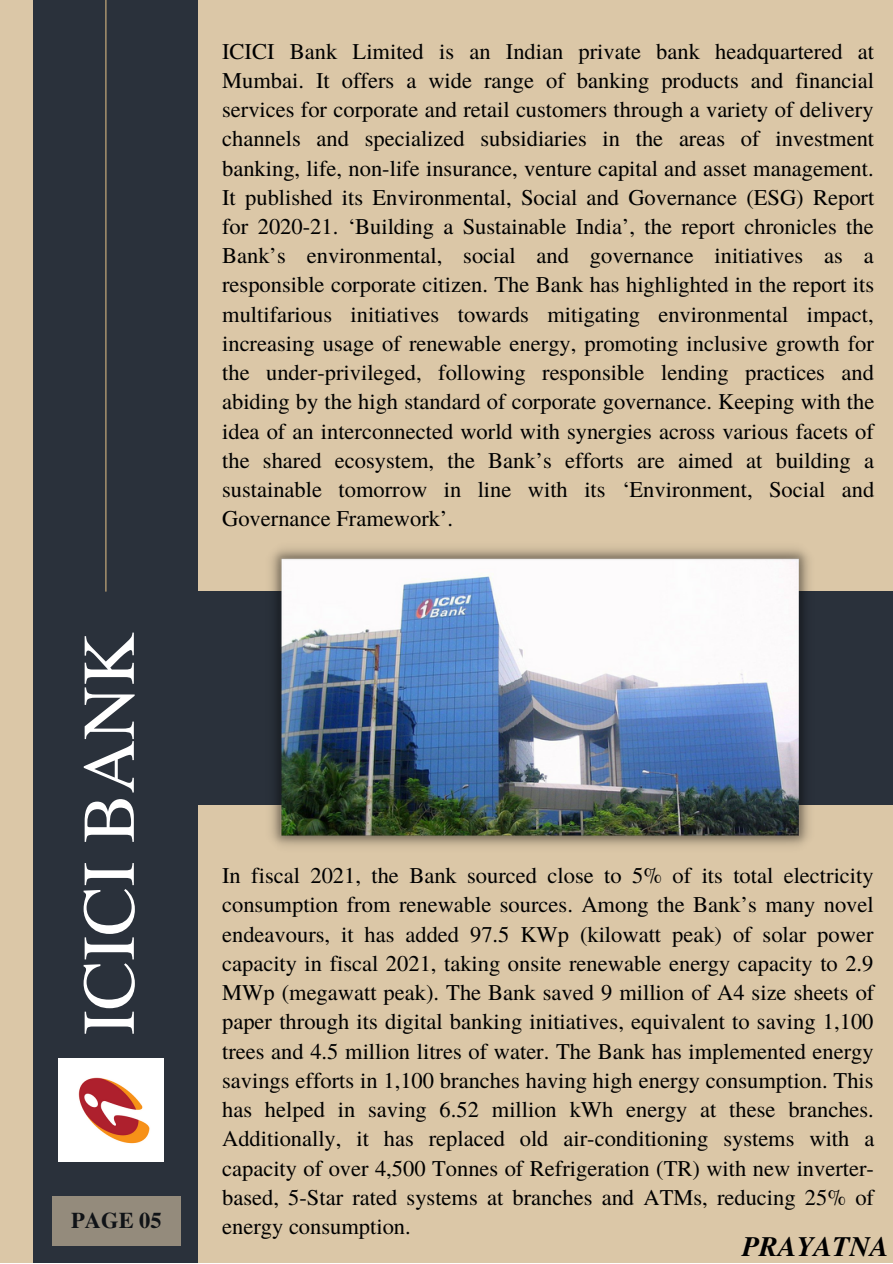
<style>
.page{position:relative;width:893px;height:1264px;background:#fff}
.page>*{position:absolute;margin:0;border:0;box-sizing:border-box;transform-origin:0 0}
.t1{font:74.25px "Te X Gyre Termes";color:#fff}
.t2{font:italic 700 28.05px "Te X Gyre Termes";color:#000}
.t3{font:22.5px/29.2px "Te X Gyre Termes";color:#000;text-align:justify}
.t4{font:700 22.5px "Te X Gyre Termes";color:#000}
</style>
<div class="page">
<div style="left:0;top:0;width:892px;height:1262px;background:#dbc7a7"></div>
<div style="left:33px;top:0;width:165px;height:1262px;background:#2a313b"></div>
<hr style="left:105px;top:0;width:1px;height:591px;background:#d1b27e">
<div style="left:53px;top:1195px;width:128px;height:50px;background:#948b7c"></div>
<div style="left:197px;top:591px;width:695px;height:214px;background:#2a313b"></div>
<img style="left:58px;top:1058px;width:106px;height:103px">
<img style="left:271px;top:548px;width:538px;height:298px">
<h1 class="t1" style="left:55px;top:1035px;width:404px;rotate:-90deg">ICICI BANK</h1>
<p class="t4" style="left:71px;top:1203px;width:92px">PAGE 05</p>
<p class="t3" style="left:222px;top:35px;width:653px">ICICI Bank Limited is an Indian private bank headquartered at Mumbai. It offers a wide range of banking products and financial services for corporate and retail customers through a variety of delivery channels and specialized subsidiaries in the areas of investment banking, life, non-life insurance, venture capital and asset management.<br>It published its Environmental, Social and Governance (ESG) Report for 2020-21. ‘Building a Sustainable India’, the report chronicles the Bank’s environmental, social and governance initiatives as a responsible corporate citizen. The Bank has highlighted in the report its multifarious initiatives towards mitigating environmental impact, increasing usage of renewable energy, promoting inclusive growth for the under-privileged, following responsible lending practices and abiding by the high standard of corporate governance. Keeping with the idea of an interconnected world with synergies across various facets of the shared ecosystem, the Bank’s efforts are aimed at building a sustainable tomorrow in line with its ‘Environment, Social and Governance Framework’.</p>
<p class="t3" style="left:222px;top:859px;width:653px">In fiscal 2021, the Bank sourced close to 5% of its total electricity consumption from renewable sources. Among the Bank’s many novel endeavours, it has added 97.5 KWp (kilowatt peak) of solar power capacity in fiscal 2021, taking onsite renewable energy capacity to 2.9<br>MWp (megawatt peak). The Bank saved 9 million of A4 size sheets of paper through its digital banking initiatives, equivalent to saving 1,100 trees and 4.5 million litres of water. The Bank has implemented energy savings efforts in 1,100 branches having high energy consumption. This has helped in saving 6.52 million kWh energy at these branches.<br>Additionally, it has replaced old air-conditioning systems with a capacity of over 4,500 Tonnes of Refrigeration (TR) with new inverter&shy;based, 5-Star rated systems at branches and ATMs, reducing 25% of energy consumption.</p>
<p class="t2" style="left:742px;top:1225px;width:148px">PRAYATNA</p>
</div>
